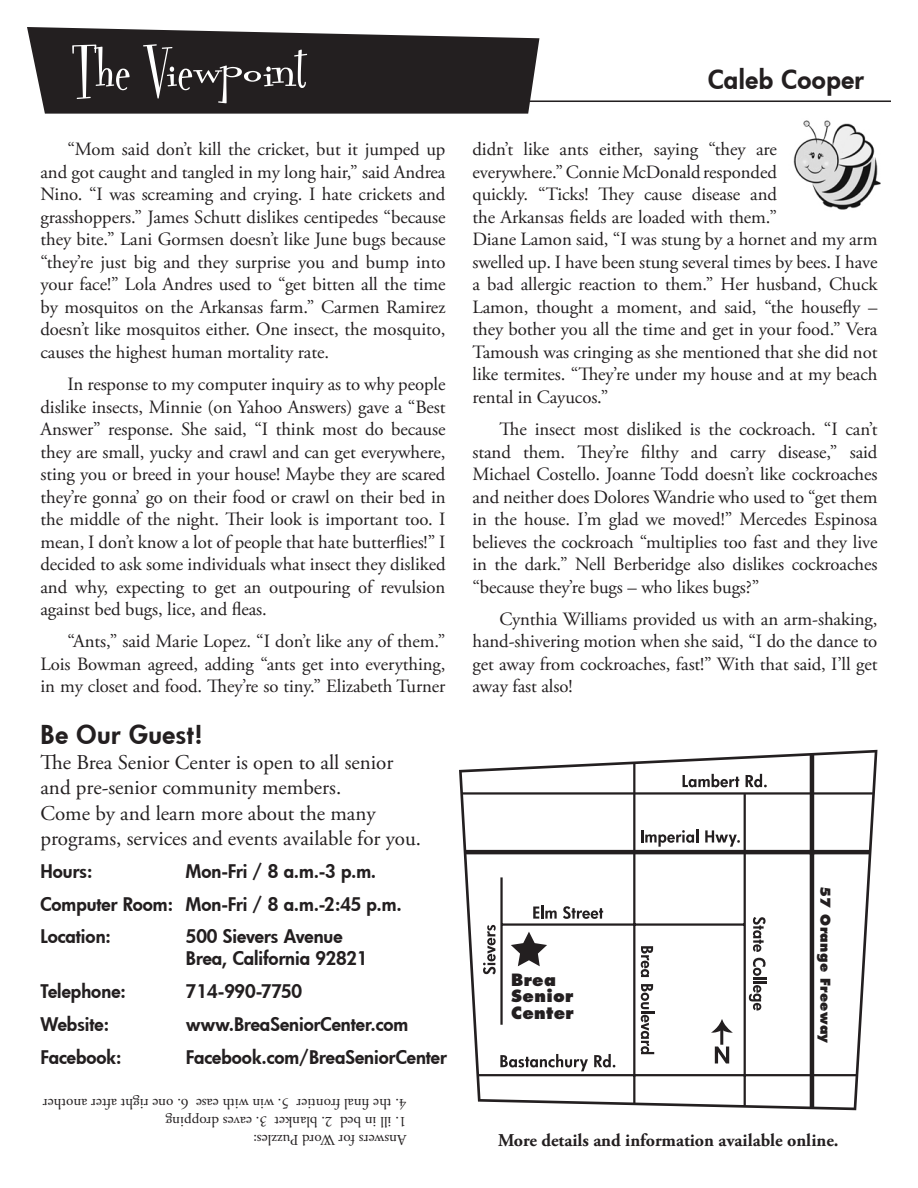
<style>
.page{position:relative;width:918px;height:1188px;background:#fff}
.page>*{position:absolute;margin:0;border:0;box-sizing:border-box;transform-origin:0 0}
.t1{font:57.75px "Fontdinerdotcom";letter-spacing:.02em;color:#fff}
.t2{font:800 25.5px "Futura";letter-spacing:.02em;color:#231f20}
.t3{font:21px/25.2px "Adobe Garamond Pro";color:#231f20}
.paragraph{font:18.75px/22.5px "Adobe Garamond Pro";letter-spacing:-.005em;color:#231f20;text-align:justify}
.t4{font:800 18.3px/22px "Futura";color:#231f20}
.t5{font:700 18px "Adobe Garamond Pro";color:#231f20}
.t6{font:800 16.5px "Futura";letter-spacing:.02em;color:#231f20}
.t7{font:15px "Adobe Garamond Pro";color:#231f20}
.t8{font:800 13.2px "Futura";letter-spacing:.02em;color:#231f20}
</style>
<div class="page">
<hr style="left:529px;top:100px;width:362px;height:2px;background:#231f20">
<svg style="left:27px;top:27px;width:512px;height:87px;background:#373435"></svg>
<svg style="left:459px;top:750px;width:419px;height:360px"></svg>
<hr style="left:462px;top:792px;width:411px;height:3px;background:#231f20">
<hr style="left:465px;top:850px;width:404px;height:4px;background:#231f20">
<hr style="left:810px;top:755px;width:4px;height:352px;background:#231f20">
<hr style="left:502px;top:923px;width:243px;height:3px;background:#231f20">
<hr style="left:744px;top:794px;width:2px;height:312px;background:#231f20">
<hr style="left:478px;top:1074px;width:379px;height:2px;background:#231f20">
<hr style="left:500px;top:877px;width:3px;height:148px;background:#231f20">
<hr style="left:633px;top:764px;width:2px;height:339px;background:#231f20">
<hr style="left:720px;top:1028px;width:3px;height:17px;background:#231f20">
<svg style="left:709px;top:1017px;width:26px;height:17px"></svg>
<svg style="left:683px;top:774px;width:56px;height:13px"></svg>
<svg style="left:746px;top:774px;width:21px;height:13px"></svg>
<svg style="left:533px;top:905px;width:24px;height:14px"></svg>
<svg style="left:563px;top:906px;width:40px;height:13px"></svg>
<svg style="left:500px;top:1054px;width:88px;height:17px"></svg>
<svg style="left:594px;top:1054px;width:21px;height:13px"></svg>
<svg style="left:483px;top:925px;width:13px;height:49px"></svg>
<svg style="left:753px;top:917px;width:13px;height:35px"></svg>
<svg style="left:749px;top:958px;width:17px;height:53px"></svg>
<svg style="left:641px;top:946px;width:12px;height:31px"></svg>
<svg style="left:641px;top:984px;width:13px;height:70px"></svg>
<svg style="left:715px;top:1047px;width:14px;height:16px"></svg>
<svg style="left:641px;top:829px;width:57px;height:18px"></svg>
<svg style="left:705px;top:830px;width:35px;height:17px"></svg>
<img style="left:793px;top:120px;width:88px;height:90px">
<p class="t1" style="left:73px;top:30px;width:234px">The Viewpoint</p>
<p class="paragraph" style="left:40px;top:139px;width:407px;text-indent:27px">“Mom said don’t kill the cricket, but it jumped up and got caught and tangled in my long hair,” said Andrea Nino. “I was screaming and crying. I hate crickets and grasshoppers.” James Schutt dislikes centipedes “because they bite.” Lani Gormsen doesn’t like June bugs because “they’re just big and they surprise you and bump into your face!” Lola Andres used to “get bitten all the time by mosquitos on the Arkansas farm.” Carmen Ramirez doesn’t like mosquitos either. One insect, the mosquito, causes the highest human mortality rate.</p>
<p class="paragraph" style="left:40px;top:374px;width:407px;text-indent:27px">In response to my computer inquiry as to why people dislike insects, Minnie (on Yahoo Answers) gave a “Best Answer” response. She said, “I think most do because they are small, yucky and crawl and can get everywhere, sting you or breed in your house! Maybe they are scared they’re gonna’ go on their food or crawl on their bed in the middle of the night. Their look is important too. I mean, I don’t know a lot of people that hate butterflies!” I decided to ask some individuals what insect they disliked and why, expecting to get an outpouring of revulsion against bed bugs, lice, and fleas.</p>
<p class="paragraph" style="left:40px;top:631px;width:406px;text-indent:27px">“Ants,” said Marie Lopez. “I don’t like any of them.” Lois Bowman agreed, adding “ants get into everything, in my closet and food. They’re so tiny.” Elizabeth Turner</p>
<p class="t2" style="left:40px;top:717px;width:164px">Be Our Guest!</p>
<p class="t3" style="left:40px;top:751px;width:354px">The Brea Senior Center is open to all senior and pre-senior community members.</p>
<p class="t3" style="left:40px;top:801px;width:382px">Come by and learn more about the many programs, services and events available for you.</p>
<p class="t4" style="left:40px;top:860px;width:53px">Hours:</p>
<p class="t4" style="left:186px;top:860px;width:192px">Mon-Fri / 8 a.m.-3 p.m.</p>
<p class="t4" style="left:40px;top:892px;width:363px">Computer Room: Mon-Fri / 8 a.m.-2:45 p.m.</p>
<p class="t4" style="left:40px;top:925px;width:72px">Location:</p>
<p class="t4" style="left:186px;top:925px;width:183px">500 Sievers Avenue<br>Brea, California 92821</p>
<p class="t4" style="left:40px;top:980px;width:87px">Telephone:</p>
<p class="t4" style="left:186px;top:980px;width:118px">714-990-7750</p>
<p class="t4" style="left:40px;top:1013px;width:70px">Website:</p>
<p class="t4" style="left:186px;top:1013px;width:224px">www.BreaSeniorCenter.com</p>
<p class="t4" style="left:40px;top:1046px;width:83px">Facebook:</p>
<p class="t4" style="left:186px;top:1046px;width:262px">Facebook.com/BreaSeniorCenter</p>
<p class="t7" style="left:407px;top:1113px;width:365px;rotate:-180deg">4. the final frontier 5. win with ease 6. one right after another</p>
<p class="t7" style="left:407px;top:1131px;width:242px;rotate:-180deg">1. ill in bed 2. blanket 3. eaves dropping</p>
<p class="t7" style="left:407px;top:1149px;width:155px;rotate:-180deg">Answers for Word Puzzles:</p>
<p class="t2" style="left:708px;top:62px;width:157px">Caleb Cooper</p>
<p class="paragraph" style="left:472px;top:139px;width:407px;text-align:left">didn’t like ants either, saying “they are<br>everywhere.” Connie McDonald responded<br>quickly. “Ticks! They cause disease and<br>the Arkansas fields are loaded with them.”<br>Diane Lamon said, “I was stung by a hornet and my arm swelled up. I have been stung several times by bees. I have a bad allergic reaction to them.” Her husband, Chuck Lamon, thought a moment, and said, “the housefly – they bother you all the time and get in your food.” Vera Tamoush was cringing as she mentioned that she did not like termites. “They’re under my house and at my beach rental in Cayucos.”</p>
<p class="paragraph" style="left:472px;top:419px;width:407px;text-indent:27px">The insect most disliked is the cockroach. “I can’t stand them. They’re filthy and carry disease,” said Michael Costello. Joanne Todd doesn’t like cockroaches and neither does Dolores Wandrie who used to “get them in the house. I’m glad we moved!” Mercedes Espinosa believes the cockroach “multiplies too fast and they live in the dark.” Nell Berberidge also dislikes cockroaches “because they’re bugs – who likes bugs?”</p>
<p class="paragraph" style="left:472px;top:608px;width:407px;text-indent:27px">Cynthia Williams provided us with an arm-shaking, hand-shivering motion when she said, “I do the dance to get away from cockroaches, fast!” With that said, I’ll get away fast also!</p>
<p class="t6" style="left:511px;top:969px;width:46px">Brea</p>
<p class="t6" style="left:511px;top:986px;width:64px">Senior</p>
<p class="t6" style="left:511px;top:1002px;width:64px">Center</p>
<p class="t8" style="left:834px;top:886px;width:159px;rotate:90deg">57 Orange Freeway</p>
<p class="t5" style="left:498px;top:1130px;width:342px">More details and information available online.</p>
</div>
